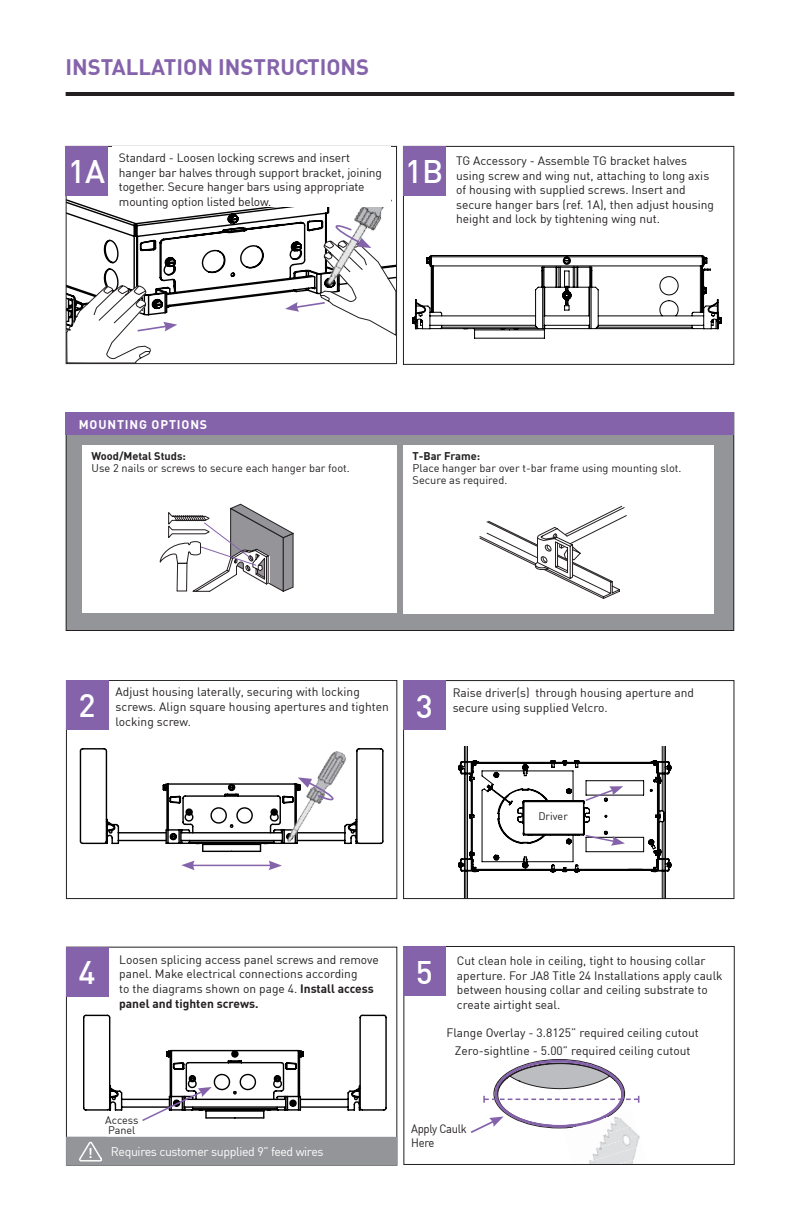
<style>
.page{position:relative;width:792px;height:1224px;background:#fff}
.page>*{position:absolute;margin:0;border:0;box-sizing:border-box;transform-origin:0 0}
.t1{font:500 32px "DIN";color:#fff}
.t2{font:700 22px "DIN";color:#8463ab}
.t3{font:12.4px "DIN";letter-spacing:-.03em;color:#fff}
.t4{font:700 12.4px "DIN";letter-spacing:.07em;color:#fff}
.t5{font:12px/14.6px "DIN";color:#231f20}
.t6{font:12px/14px "DIN";letter-spacing:-.03em;color:#231f20;scale:.94 1}
.t7{font:11px/12px "DIN";color:#231f20}
.t8{font:10.8px/10px "DIN";color:#231f20}
.s1{font-weight:700}
</style>
<div class="page">
<div style="left:66px;top:680px;width:331px;height:219px;border:1px solid #241f21"></div>
<svg style="left:412px;top:255px;width:310px;height:84px"></svg>
<div style="left:403px;top:146px;width:331px;height:219px;border:1px solid #231f20"></div>
<svg style="left:68px;top:195px;width:244px;height:112px"></svg>
<img style="left:312px;top:199px;width:80px;height:26px">
<svg style="left:66px;top:285px;width:111px;height:78px"></svg>
<div style="left:66px;top:146px;width:42px;height:49px;background:#8463ab"></div>
<div style="left:112px;top:147px;width:279px;height:60px;background:#fff"></div>
<div style="left:403px;top:146px;width:42px;height:49px;background:#8463ab"></div>
<hr style="left:66px;top:92px;width:668px;height:4px;background:#231f20">
<div style="left:66px;top:412px;width:668px;height:218px;background:#939598"></div>
<div style="left:83px;top:445px;width:314px;height:48px;background:#fff"></div>
<div style="left:66px;top:412px;width:668px;height:23px;background:#8463ab"></div>
<svg style="left:458px;top:746px;width:214px;height:151px"></svg>
<div style="left:403px;top:680px;width:331px;height:219px;border:1px solid #241f21"></div>
<div style="left:403px;top:680px;width:42px;height:50px;background:#8463ab"></div>
<div style="left:403px;top:488px;width:311px;height:125px;background:#fff"></div>
<div style="left:403px;top:445px;width:311px;height:63px;background:#fff"></div>
<svg style="left:479px;top:505px;width:148px;height:94px"></svg>
<div style="left:108px;top:681px;width:288px;height:51px;background:#fff"></div>
<div style="left:66px;top:680px;width:42px;height:50px;background:#8463ab"></div>
<img style="left:589px;top:1136px;width:51px;height:27px">
<img style="left:589px;top:1135px;width:50px;height:21px">
<img style="left:589px;top:1135px;width:47px;height:11px">
<div style="left:403px;top:946px;width:332px;height:219px;border:1px solid #231f20"></div>
<div style="left:403px;top:946px;width:42px;height:50px;background:#8463ab"></div>
<svg style="left:470px;top:1060px;width:169px;height:75px"></svg>
<svg style="left:285px;top:225px;width:112px;height:111px"></svg>
<svg style="left:181px;top:861px;width:14px;height:9px"></svg>
<svg style="left:269px;top:861px;width:13px;height:9px"></svg>
<hr style="left:188px;top:865px;width:87px;height:1px;background:#8463ab">
<svg style="left:79px;top:748px;width:305px;height:105px"></svg>
<div style="left:83px;top:488px;width:314px;height:125px;background:#fff"></div>
<svg style="left:160px;top:504px;width:133px;height:88px"></svg>
<div style="left:66px;top:947px;width:42px;height:50px;background:#8463ab"></div>
<div style="left:66px;top:1137px;width:331px;height:28px;background:#939598"></div>
<img style="left:79px;top:1140px;width:22px;height:21px">
<svg style="left:83px;top:1014px;width:304px;height:107px"></svg>
<svg style="left:584px;top:786px;width:39px;height:16px"></svg>
<svg style="left:584px;top:834px;width:41px;height:12px"></svg>
<div style="left:531px;top:812px;width:44px;height:13px;background:#fff"></div>
<p class="t2" style="left:65px;top:53px;width:305px">INSTALLATION INSTRUCTIONS</p>
<p class="t1" style="left:68px;top:151px;width:39px">1A</p>
<p class="t5" style="left:119px;top:150px;width:265px">Standard - Loosen locking screws and insert hanger bar halves through support bracket, joining together. Secure hanger bars using appropriate mounting option listed below.</p>
<p class="t5" style="left:456px;top:153px;width:260px">TG Accessory - Assemble TG bracket halves using screw and wing nut, attaching to long axis of housing with supplied screws. Insert and secure hanger bars (ref. 1A), then adjust housing height and lock by tightening wing nut.</p>
<p class="t1" style="left:405px;top:151px;width:40px">1B</p>
<p class="t4" style="left:79px;top:417px;width:130px">MOUNTING OPTIONS</p>
<p class="t7" style="left:92px;top:450px;width:260px"><span class="s1">Wood/Metal Studs:<br></span>Use 2 nails or screws to secure each hanger bar foot.</p>
<p class="t7" style="left:413px;top:450px;width:270px"><span class="s1">T-Bar Frame:<br></span>Place hanger bar over t-bar frame using mounting slot.<br>Secure as required.</p>
<p class="t1" style="left:79px;top:685px;width:19px">2</p>
<p class="t5" style="left:116px;top:685px;width:275px">Adjust housing laterally, securing with locking screws. Align square housing apertures and tighten</p>
<p class="t5" style="left:116px;top:714px;width:77px">locking screw.</p>
<p class="t5" style="left:453px;top:685px;width:243px">Raise driver(s) through housing aperture and</p>
<p class="t1" style="left:416px;top:686px;width:19px">3</p>
<p class="t5" style="left:453px;top:700px;width:156px">secure using supplied Velcro.</p>
<p class="t8" style="left:538px;top:811px;width:31px">Driver</p>
<p class="t1" style="left:79px;top:952px;width:19px">4</p>
<p class="t5" style="left:119px;top:952px;width:261px">Loosen splicing access panel screws and remove panel. Make electrical connections according<br>to the diagrams shown on page 4. <span class="s1">Install access panel and tighten screws.</span></p>
<p class="t8" style="left:105px;top:1115px;width:35px">Access<br>Panel</p>
<p class="t3" style="left:111px;top:1144px;width:214px">Requires customer supplied 9” feed wires</p>
<p class="t1" style="left:416px;top:952px;width:19px">5</p>
<p class="t5" style="left:457px;top:953px;width:267px">Cut clean hole in ceiling, tight to housing collar aperture. For JA8 Title 24 Installations apply caulk between housing collar and ceiling substrate to create airtight seal.</p>
<p class="t5" style="left:446px;top:1025px;width:254px">Flange Overlay - 3.8125” required ceiling cutout</p>
<p class="t5" style="left:455px;top:1043px;width:237px">Zero-sightline - 5.00” required ceiling cutout</p>
<p class="t6" style="left:411px;top:1122px;width:61px">Apply Caulk<br>Here</p>
</div>
